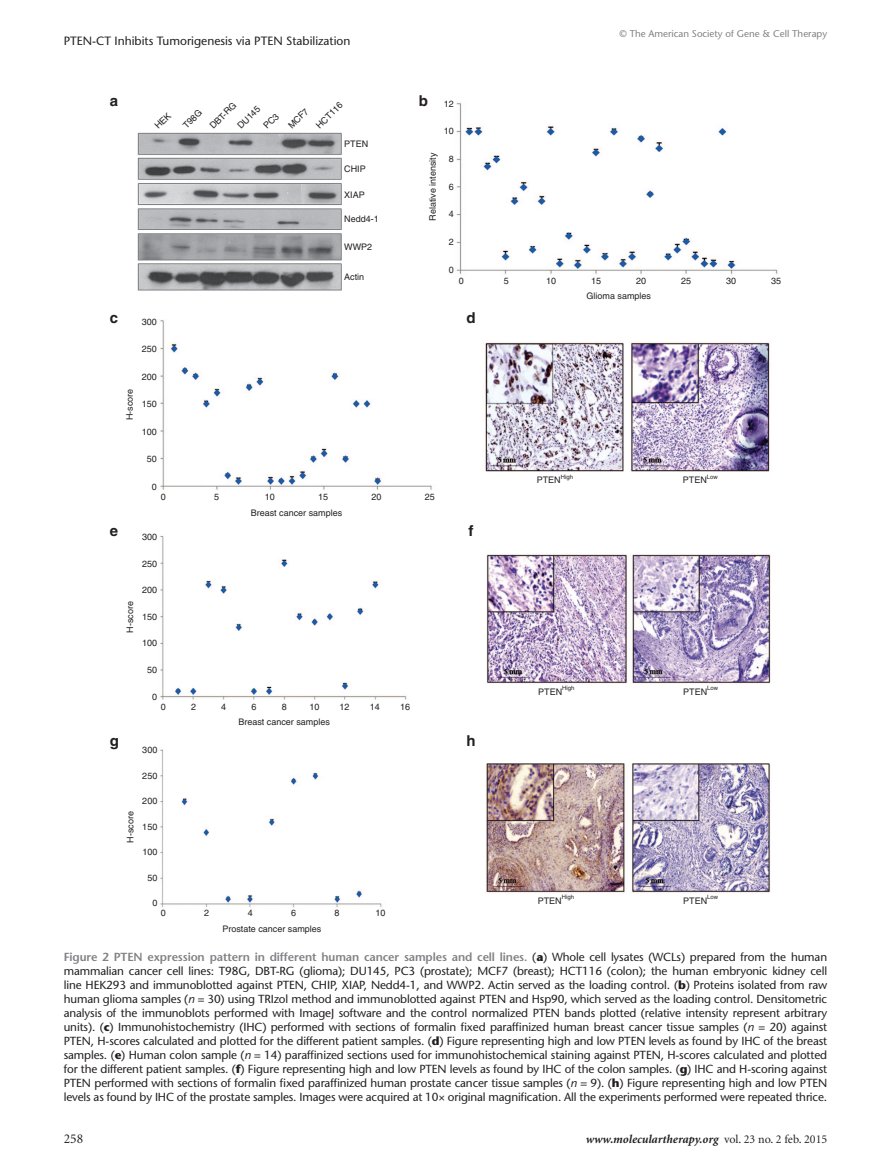
<style>
.page{position:relative;width:891px;height:1175px;background:#fff}
.page>*{position:absolute;margin:0;border:0;box-sizing:border-box;transform-origin:0 0}
.t1{font:700 15px "Helvetica";color:#231f20}
.t2{font:13.5px "Minion";color:#231f20}
.t3{font:12px "Stone Sans";color:#231f20}
.t4{font:italic 700 12px "Minion";color:#231f20}
.t5{font:11.7px/14.1px "Stone Sans";letter-spacing:-.01em;color:#231f20;text-align:justify}
.t6{font:600 11.7px "ITC Stone Sans";letter-spacing:-.01em;color:#808285}
.t7{font:9.75px "Stone Sans";color:#808285}
.t8{font:9px/19.6px "Helvetica";color:#231f20}
.t9{font:6px "Helvetica";color:#231f20}
.s1{font-family:"Stone Sans";font-weight:400;color:#231f20}
.s2{font-family:"Stone Sans";font-weight:700;color:#231f20}
.s3{font-weight:700}
.s4{font-style:italic}
.s5{font-weight:400;font-style:normal}
</style>
<div class="page">
<img style="left:456px;top:102px;width:322px;height:175px">
<img style="left:160px;top:535px;width:247px;height:165px">
<img style="left:485px;top:342px;width:285px;height:130px">
<img style="left:486px;top:763px;width:285px;height:130px">
<img style="left:486px;top:554px;width:285px;height:130px">
<img style="left:160px;top:320px;width:272px;height:170px">
<img style="left:160px;top:749px;width:222px;height:159px">
<img style="left:138px;top:132px;width:204px;height:159px">
<p class="t3" style="left:64px;top:34px;width:288px">PTEN-CT Inhibits Tumorigenesis via PTEN Stabilization</p>
<p class="t7" style="left:620px;top:28px;width:209px">© The American Society of Gene &amp; Cell Therapy</p>
<p class="t1" style="left:110px;top:92px;width:10px">a</p>
<p class="t1" style="left:419px;top:92px;width:11px">b</p>
<p class="t8" style="left:444px;top:93px;width:12px">12</p>
<p class="t8" style="left:444px;top:121px;width:12px">10</p>
<p class="t8" style="left:449px;top:149px;width:7px">8</p>
<p class="t8" style="left:449px;top:177px;width:7px">6</p>
<p class="t8" style="left:178px;top:120px;width:24px;rotate:-45deg">T98G</p>
<p class="t8" style="left:204px;top:120px;width:35px;rotate:-45deg">DBT-RG</p>
<p class="t8" style="left:232px;top:120px;width:30px;rotate:-45deg">DU145</p>
<p class="t8" style="left:297px;top:106px;width:35px;text-indent:-20px;rotate:-45deg">MCF7<br>HCT116</p>
<p class="t8" style="left:344px;top:134px;width:26px">PTEN</p>
<p class="t8" style="left:423px;top:221px;width:70px;rotate:-90deg">Relative intensity</p>
<p class="t8" style="left:344px;top:159px;width:23px">CHIP</p>
<p class="t8" style="left:344px;top:185px;width:22px">XIAP</p>
<p class="t8" style="left:344px;top:209px;width:36px">Nedd4-1</p>
<p class="t8" style="left:344px;top:237px;width:29px">WWP2</p>
<p class="t8" style="left:344px;top:267px;width:22px">Actin</p>
<p class="t8" style="left:449px;top:204px;width:7px">4</p>
<p class="t8" style="left:449px;top:232px;width:7px">2</p>
<p class="t8" style="left:449px;top:260px;width:7px">0</p>
<p class="t8" style="left:459px;top:271px;width:7px">0</p>
<p class="t8" style="left:504px;top:271px;width:7px">5</p>
<p class="t8" style="left:546px;top:271px;width:12px">10</p>
<p class="t8" style="left:591px;top:271px;width:12px">15</p>
<p class="t8" style="left:587px;top:273px;width:66px;line-height:15.6px;text-indent:50px">20<br>Glioma samples</p>
<p class="t8" style="left:681px;top:271px;width:12px">25</p>
<p class="t8" style="left:726px;top:271px;width:12px">30</p>
<p class="t8" style="left:771px;top:271px;width:12px">35</p>
<p class="t1" style="left:110px;top:309px;width:10px">c</p>
<p class="t8" style="left:120px;top:420px;width:33px;rotate:-90deg">H-score</p>
<p class="t8" style="left:142px;top:312px;width:17px">300</p>
<p class="t8" style="left:142px;top:339px;width:17px">250</p>
<p class="t8" style="left:142px;top:367px;width:17px">200</p>
<p class="t8" style="left:142px;top:394px;width:17px">150</p>
<p class="t1" style="left:466px;top:309px;width:11px">d</p>
<p class="t8" style="left:142px;top:421px;width:17px">100</p>
<p class="t8" style="left:147px;top:449px;width:12px">50</p>
<p class="t8" style="left:152px;top:476px;width:7px">0</p>
<p class="t8" style="left:537px;top:470px;width:26px">PTEN</p>
<p class="t9" style="left:561px;top:473px;width:14px">High</p>
<p class="t9" style="left:707px;top:473px;width:13px">Low</p>
<p class="t8" style="left:683px;top:470px;width:26px">PTEN</p>
<p class="t8" style="left:161px;top:487px;width:7px">0</p>
<p class="t8" style="left:214px;top:487px;width:7px">5</p>
<p class="t8" style="left:265px;top:487px;width:12px">10</p>
<p class="t8" style="left:318px;top:487px;width:12px">15</p>
<p class="t8" style="left:372px;top:487px;width:12px">20</p>
<p class="t8" style="left:251px;top:502px;width:93px">Breast cancer samples</p>
<p class="t8" style="left:425px;top:487px;width:12px">25</p>
<p class="t1" style="left:110px;top:521px;width:10px">e</p>
<p class="t8" style="left:120px;top:632px;width:33px;rotate:-90deg">H-score</p>
<p class="t8" style="left:142px;top:527px;width:17px">300</p>
<p class="t8" style="left:142px;top:553px;width:17px">250</p>
<p class="t8" style="left:142px;top:580px;width:17px">200</p>
<p class="t8" style="left:142px;top:607px;width:17px">150</p>
<p class="t1" style="left:468px;top:521px;width:6px">f</p>
<p class="t8" style="left:142px;top:633px;width:17px">100</p>
<p class="t8" style="left:147px;top:660px;width:12px">50</p>
<p class="t8" style="left:152px;top:686px;width:7px">0</p>
<p class="t8" style="left:538px;top:681px;width:26px">PTEN</p>
<p class="t9" style="left:562px;top:684px;width:14px">High</p>
<p class="t8" style="left:683px;top:681px;width:26px">PTEN</p>
<p class="t9" style="left:707px;top:684px;width:13px">Low</p>
<p class="t8" style="left:161px;top:696px;width:7px">0</p>
<p class="t8" style="left:191px;top:696px;width:7px">2</p>
<p class="t8" style="left:221px;top:696px;width:7px">4</p>
<p class="t8" style="left:251px;top:696px;width:7px">6</p>
<p class="t8" style="left:282px;top:696px;width:7px">8</p>
<p class="t8" style="left:309px;top:696px;width:12px">10</p>
<p class="t8" style="left:340px;top:696px;width:12px">12</p>
<p class="t8" style="left:370px;top:696px;width:12px">14</p>
<p class="t8" style="left:400px;top:696px;width:11px">16</p>
<p class="t8" style="left:238px;top:712px;width:93px">Breast cancer samples</p>
<p class="t1" style="left:110px;top:731px;width:11px">g</p>
<p class="t8" style="left:120px;top:842px;width:33px;rotate:-90deg">H-score</p>
<p class="t8" style="left:142px;top:740px;width:17px">300</p>
<p class="t8" style="left:142px;top:765px;width:17px">250</p>
<p class="t8" style="left:142px;top:791px;width:17px">200</p>
<p class="t8" style="left:142px;top:816px;width:17px">150</p>
<p class="t1" style="left:466px;top:731px;width:11px">h</p>
<p class="t8" style="left:142px;top:842px;width:17px">100</p>
<p class="t8" style="left:147px;top:867px;width:12px">50</p>
<p class="t8" style="left:152px;top:893px;width:7px">0</p>
<p class="t8" style="left:538px;top:890px;width:26px">PTEN</p>
<p class="t9" style="left:562px;top:893px;width:14px">High</p>
<p class="t8" style="left:683px;top:890px;width:26px">PTEN</p>
<p class="t9" style="left:707px;top:893px;width:13px">Low</p>
<p class="t8" style="left:161px;top:903px;width:7px">0</p>
<p class="t8" style="left:204px;top:903px;width:7px">2</p>
<p class="t8" style="left:248px;top:903px;width:7px">4</p>
<p class="t8" style="left:291px;top:903px;width:7px">6</p>
<p class="t8" style="left:335px;top:903px;width:7px">8</p>
<p class="t8" style="left:375px;top:903px;width:12px">10</p>
<p class="t8" style="left:222px;top:919px;width:101px">Prostate cancer samples</p>
<p class="t6" style="left:64px;top:949px;width:765px">Figure 2 PTEN expression pattern in different human cancer samples and cell lines. <span class="s1">(</span><span class="s2">a</span><span class="s1">) Whole cell lysates (WCLs) prepared from the human</span></p>
<p class="t5" style="left:64px;top:963px;width:765px">mammalian cancer cell lines: T98G, DBT-RG (glioma); DU145, PC3 (prostate); MCF7 (breast); HCT116 (colon); the human embryonic kidney cell line HEK293 and immunoblotted against PTEN, CHIP, XIAP, Nedd4-1, and WWP2. Actin served as the loading control. (<span class="s3">b</span>) Proteins isolated from raw human glioma samples (<span class="s4">n</span> = 30) using TRIzol method and immunoblotted against PTEN and Hsp90, which served as the loading control. Densitometric analysis of the immunoblots performed with ImageJ software and the control normalized PTEN bands plotted (relative intensity represent arbitrary units). (<span class="s3">c</span>) Immunohistochemistry (IHC) performed with sections of formalin fixed paraffinized human breast cancer tissue samples (<span class="s4">n</span> = 20) against PTEN, H-scores calculated and plotted for the different patient samples. (<span class="s3">d</span>) Figure representing high and low PTEN levels as found by IHC of the breast samples. (<span class="s3">e</span>) Human colon sample (<span class="s4">n</span> = 14) paraffinized sections used for immunohistochemical staining against PTEN, H-scores calculated and plotted for the different patient samples. (<span class="s3">f</span>) Figure representing high and low PTEN levels as found by IHC of the colon samples. (<span class="s3">g</span>) IHC and H-scoring against PTEN performed with sections of formalin fixed paraffinized human prostate cancer tissue samples (<span class="s4">n</span> = 9). (<span class="s3">h</span>) Figure representing high and low PTEN levels as found by IHC of the prostate samples. Images were acquired at 10× original magnification. All the experiments performed were repeated thrice.</p>
<p class="t2" style="left:64px;top:1132px;width:21px">258</p>
<p class="t4" style="left:586px;top:1133px;width:243px">www.moleculartherapy.org <span class="s5">vol. 23 no. 2 feb. 2015</span></p>
</div>
